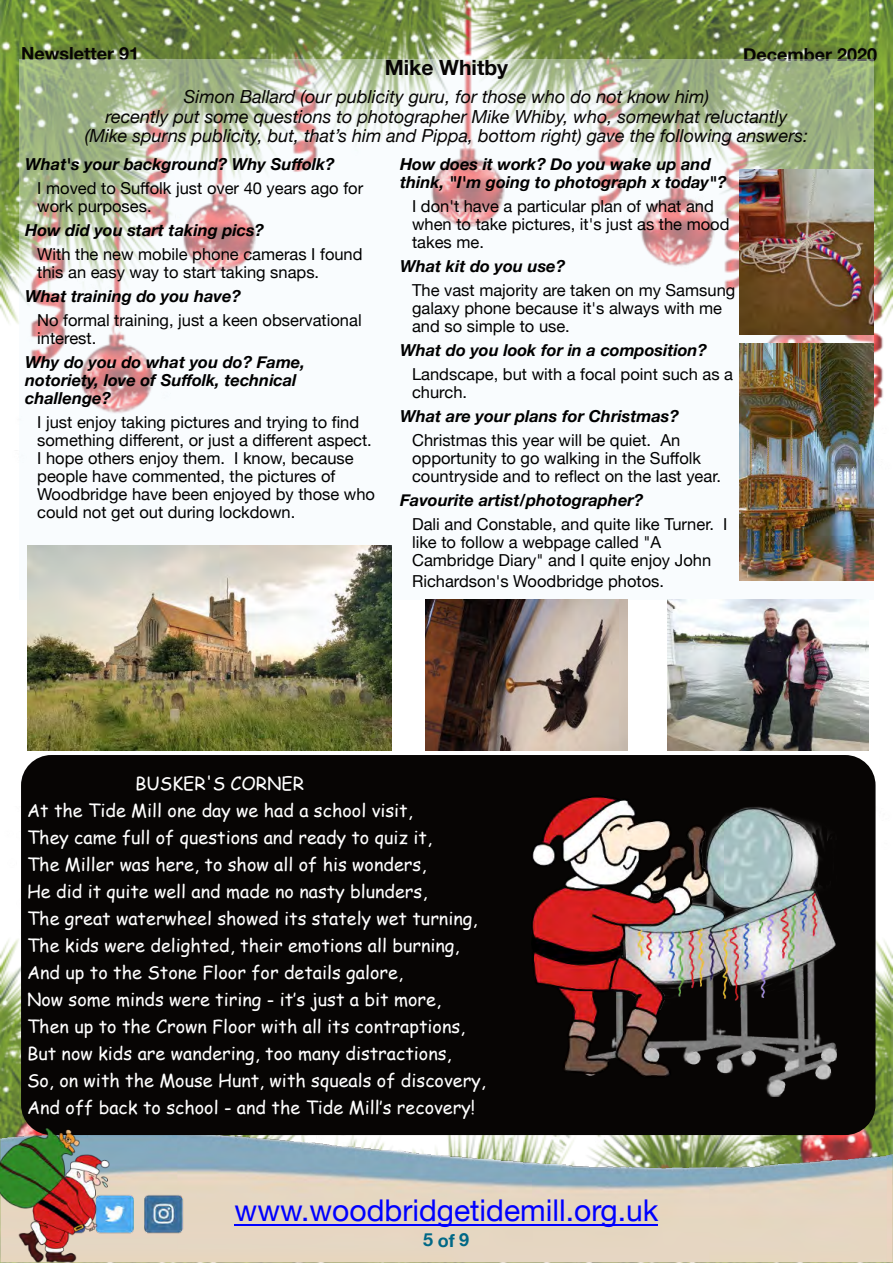
<style>
.page{position:relative;width:893px;height:1263px;background:#fff}
.page>*{position:absolute;margin:0;border:0;box-sizing:border-box;transform-origin:0 0}
.t1{font:30px "Helvetica Neue";color:#00f}
.t2{font:700 21px "Helvetica Neue";color:#070504}
.t3{font:18px/27px "Comic Sans MS";color:#fff}
.t4{font:italic 18px/19.5px "Helvetica Neue";color:#070504;text-align:center}
.t5{font:700 18px "Helvetica Neue";color:#070504}
.t6{font:700 18px "Helvetica Neue";color:#006886}
.t7{font:16.5px/18px "Helvetica Neue";color:#000}
.t8{font:italic 700 16.5px/18px "Helvetica Neue";color:#000}
</style>
<div class="page">
<img style="left:0;top:0;width:892px;height:469px">
<img style="left:0;top:806px;width:892px;height:323px">
<img style="left:126px;top:1129px;width:766px;height:134px">
<img style="left:126px;top:1194px;width:57px;height:41px">
<hr style="left:234px;top:1224px;width:424px;height:2px;background:#00f">
<div style="left:19px;top:158px;width:854px;height:441px;background:#f0f9fe;opacity:.37"></div>
<div style="left:19px;top:60px;width:854px;height:98px;background:#f0f9fe;opacity:.37"></div>
<div style="left:21px;top:755px;width:854px;height:380px;background:#070504;border-radius:30px"></div>
<img style="left:532px;top:797px;width:304px;height:300px">
<img style="left:28px;top:545px;width:364px;height:205px">
<img style="left:739px;top:344px;width:134px;height:236px">
<img style="left:739px;top:170px;width:134px;height:164px">
<img style="left:667px;top:599px;width:201px;height:151px">
<img style="left:426px;top:599px;width:201px;height:151px">
<img style="left:0;top:1122px;width:126px;height:141px">
<p class="t5" style="left:21px;top:42px;width:119px">Newsletter 91</p>
<p class="t5" style="left:743px;top:43px;width:136px">December 2020</p>
<p class="t2" style="left:385px;top:54px;width:125px">Mike Whitby</p>
<p class="t4" style="left:85px;top:87px;width:725px">Simon Ballard (our publicity guru, for those who do not know him)<br>recently put some questions to photographer Mike Whiby, who, somewhat reluctantly (Mike spurns publicity, but, that’s him and Pippa, bottom right) gave the following answers:</p>
<p class="t8" style="left:25px;top:155px;width:311px">What's your background? Why Suffolk?</p>
<p class="t7" style="left:37px;top:179px;width:327px">I moved to Suffolk just over 40 years ago for work purposes.</p>
<p class="t8" style="left:25px;top:221px;width:240px">How did you start taking pics?</p>
<p class="t7" style="left:37px;top:245px;width:327px">With the new mobile phone cameras I found this an easy way to start taking snaps.</p>
<p class="t8" style="left:25px;top:287px;width:217px">What training do you have?</p>
<p class="t7" style="left:37px;top:311px;width:326px">No formal training, just a keen observational interest.</p>
<p class="t8" style="left:25px;top:353px;width:281px">Why do you do what you do? Fame, notoriety, love of Suffolk, technical challenge?</p>
<p class="t7" style="left:37px;top:413px;width:339px">I just enjoy taking pictures and trying to find something different, or just a different aspect.<br>I hope others enjoy them. I know, because people have commented, the pictures of Woodbridge have been enjoyed by those who could not get out during lockdown.</p>
<p class="t8" style="left:400px;top:155px;width:328px">How does it work? Do you wake up and think, "I'm going to photograph x today"?</p>
<p class="t7" style="left:412px;top:197px;width:319px">I don't have a particular plan of what and when to take pictures, it's just as the mood takes me.</p>
<p class="t8" style="left:400px;top:257px;width:167px">What kit do you use?</p>
<p class="t7" style="left:412px;top:281px;width:325px">The vast majority are taken on my Samsung galaxy phone because it's always with me and so simple to use.</p>
<p class="t8" style="left:400px;top:341px;width:308px">What do you look for in a composition?</p>
<p class="t7" style="left:412px;top:365px;width:322px">Landscape, but with a focal point such as a church.</p>
<p class="t8" style="left:400px;top:407px;width:280px">What are your plans for Christmas?</p>
<p class="t7" style="left:412px;top:431px;width:310px">Christmas this year will be quiet. An opportunity to go walking in the Suffolk countryside and to reflect on the last year.</p>
<p class="t8" style="left:400px;top:491px;width:245px">Favourite artist/photographer?</p>
<p class="t7" style="left:412px;top:515px;width:317px">Dali and Constable, and quite like Turner. I like to follow a webpage called "A<br>Cambridge Diary" and I quite enjoy John</p>
<p class="t7" style="left:412px;top:572px;width:253px">Richardson's Woodbridge photos.</p>
<p class="t3" style="left:27px;top:772px;width:460px;text-indent:108px">BUSKER'S CORNER<br>At the Tide Mill one day we had a school visit,<br>They came full of questions and ready to quiz it,<br>The Miller was here, to show all of his wonders,<br>He did it quite well and made no nasty blunders,<br>The great waterwheel showed its stately wet turning, The kids were delighted, their emotions all burning, And up to the Stone Floor for details galore,<br>Now some minds were tiring - it’s just a bit more, Then up to the Crown Floor with all its contraptions, But now kids are wandering, too many distractions,<br>So, on with the Mouse Hunt, with squeals of discovery, And off back to school - and the Tide Mill’s recovery!</p>
<h1 class="t1" style="left:234px;top:1193px;width:425px">www.woodbridgetidemill.org.uk</h1>
<p class="t6" style="left:423px;top:1229px;width:48px">5 of9</p>
</div>
